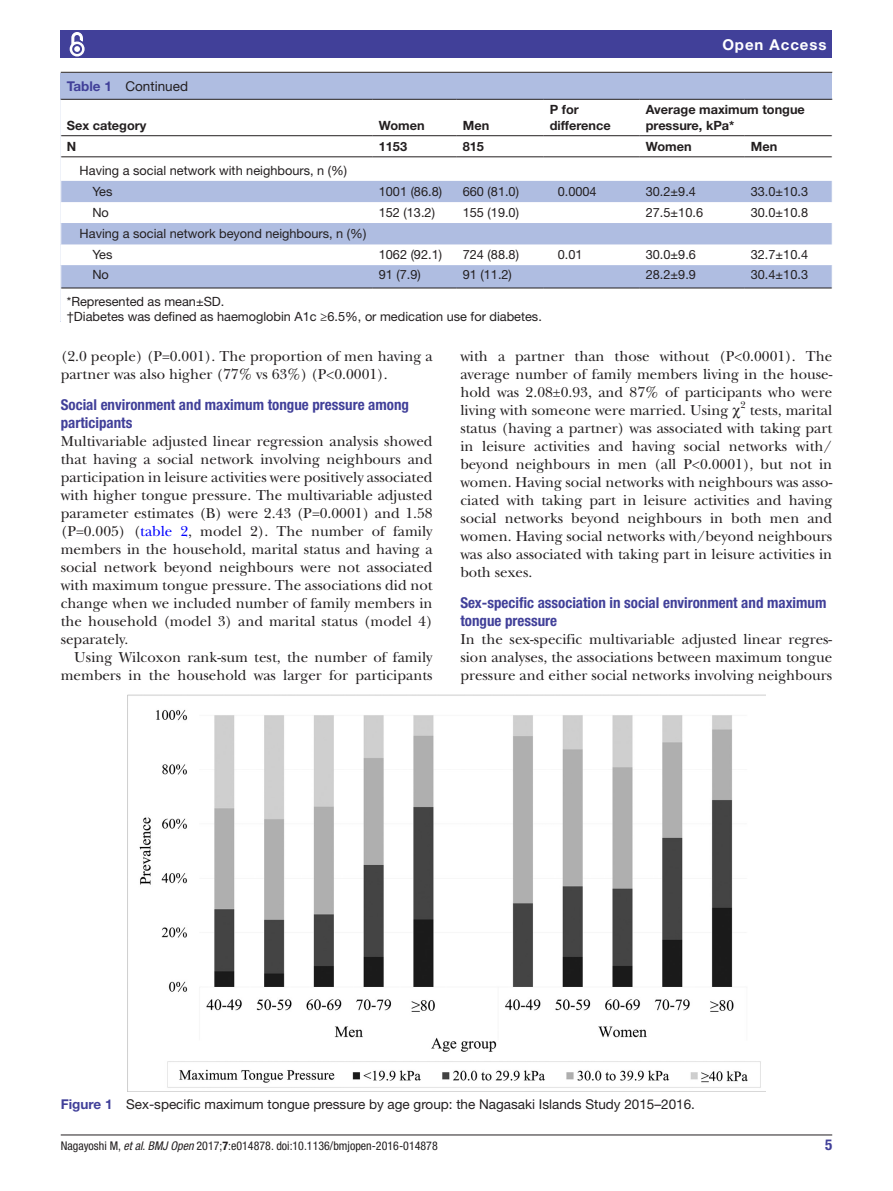
<style>
.page{position:relative;width:893px;height:1191px;background:#fff}
.page>*{position:absolute;margin:0;border:0;box-sizing:border-box;transform-origin:0 0}
.t1{font:15px/18px "New Baskerville";color:#231f20;text-align:justify}
.t2{font:700 condensed 15px/18px "Helvetica Neue LT Std";color:#414099}
.t3{font:700 15px "Helvetica Neue LT Std";letter-spacing:.065em;color:#fff}
.t4{font:13.5px "Helvetica Neue LT Std";color:#231f20}
.t5{font:12.75px/21.1px "Helvetica Neue LT Std";color:#231f20}
.t6{font:700 12.75px/15.3px "Helvetica Neue LT Std";color:#231f20}
.t7{font:condensed 12px "Helvetica Neue LT Std";color:#231f20}
.t8{font:9.9px "New Baskerville";color:#231f20}
.s1{font-weight:700;color:#414099}
.s2{color:#00f}
.s3{font-style:italic}
.s4{font-weight:700}
</style>
<div class="page">
<hr style="left:61px;top:1134px;width:771px;height:1px;background:#231f20">
<div style="left:61px;top:31px;width:771px;height:27px;background:#414099"></div>
<svg style="left:69px;top:32px;width:16px;height:25px"></svg>
<div style="left:61px;top:91px;width:771px;height:230px;background:#afbde1"></div>
<div style="left:61px;top:100px;width:771px;height:221px;background:#fff"></div>
<svg style="left:61px;top:181px;width:771px;height:107px"></svg>
<hr style="left:61px;top:99px;width:312px;height:1px;background:#231f20">
<hr style="left:373px;top:99px;width:84px;height:1px;background:#231f20">
<hr style="left:457px;top:99px;width:87px;height:1px;background:#231f20">
<hr style="left:544px;top:99px;width:96px;height:1px;background:#231f20">
<hr style="left:640px;top:99px;width:105px;height:1px;background:#231f20">
<hr style="left:745px;top:99px;width:87px;height:1px;background:#231f20">
<hr style="left:61px;top:135px;width:312px;height:1px;background:#231f20">
<hr style="left:61px;top:156px;width:312px;height:1px;background:#231f20">
<hr style="left:373px;top:135px;width:84px;height:1px;background:#231f20">
<hr style="left:373px;top:156px;width:84px;height:1px;background:#231f20">
<hr style="left:457px;top:135px;width:87px;height:1px;background:#231f20">
<hr style="left:457px;top:156px;width:87px;height:1px;background:#231f20">
<hr style="left:544px;top:135px;width:96px;height:1px;background:#231f20">
<hr style="left:544px;top:156px;width:96px;height:1px;background:#231f20">
<hr style="left:640px;top:135px;width:105px;height:1px;background:#231f20">
<hr style="left:640px;top:156px;width:105px;height:1px;background:#231f20">
<hr style="left:745px;top:135px;width:87px;height:1px;background:#231f20">
<hr style="left:745px;top:156px;width:87px;height:1px;background:#231f20">
<hr style="left:373px;top:288px;width:84px;height:1px;background:#231f20">
<hr style="left:457px;top:288px;width:87px;height:1px;background:#231f20">
<hr style="left:544px;top:288px;width:96px;height:1px;background:#231f20">
<hr style="left:640px;top:288px;width:105px;height:1px;background:#231f20">
<hr style="left:61px;top:288px;width:312px;height:1px;background:#231f20">
<hr style="left:745px;top:288px;width:87px;height:1px;background:#231f20">
<svg style="left:60px;top:136px;width:1px;height:152px"></svg>
<hr style="left:61px;top:305px;width:771px;height:2px;background:#fff">
<div style="left:61px;top:73px;width:771px;height:18px;background:#afbde1"></div>
<hr style="left:61px;top:72px;width:771px;height:1px;background:#231f20">
<img style="left:127px;top:694px;width:638px;height:397px">
<p class="t4" style="left:67px;top:78px;width:123px"><span class="s1">Table 1</span> Continued</p>
<p class="t6" style="left:67px;top:117px;width:81px">Sex category</p>
<p class="t6" style="left:379px;top:117px;width:47px">Women</p>
<p class="t6" style="left:463px;top:117px;width:28px">Men</p>
<p class="t3" style="left:722px;top:35px;width:106px">Open Access</p>
<p class="t6" style="left:550px;top:102px;width:62px">P for difference</p>
<p class="t6" style="left:646px;top:102px;width:161px">Average maximum tongue pressure, kPa*</p>
<p class="t6" style="left:67px;top:138px;width:11px">N</p>
<p class="t6" style="left:379px;top:138px;width:30px">1153</p>
<p class="t6" style="left:463px;top:138px;width:23px">815</p>
<p class="t6" style="left:646px;top:138px;width:47px">Women</p>
<p class="t6" style="left:751px;top:138px;width:28px">Men</p>
<p class="t5" style="left:92px;top:160px;width:256px;text-indent:-13px">Having a social network with neighbours, n (%)<br>Yes</p>
<p class="t5" style="left:379px;top:181px;width:65px">1001 (86.8)</p>
<p class="t5" style="left:463px;top:181px;width:58px">660 (81.0)</p>
<p class="t5" style="left:558px;top:181px;width:40px">0.0004</p>
<p class="t5" style="left:646px;top:181px;width:52px">30.2±9.4</p>
<p class="t5" style="left:751px;top:181px;width:59px">33.0±10.3</p>
<p class="t5" style="left:92px;top:202px;width:18px">No</p>
<p class="t5" style="left:379px;top:202px;width:58px">152 (13.2)</p>
<p class="t5" style="left:463px;top:202px;width:58px">155 (19.0)</p>
<p class="t5" style="left:646px;top:202px;width:59px">27.5±10.6</p>
<p class="t5" style="left:751px;top:202px;width:59px">30.0±10.8</p>
<p class="t5" style="left:92px;top:223px;width:275px;text-indent:-13px">Having a social network beyond neighbours, n (%)<br>Yes</p>
<p class="t5" style="left:379px;top:244px;width:65px">1062 (92.1)</p>
<p class="t5" style="left:463px;top:244px;width:58px">724 (88.8)</p>
<p class="t5" style="left:558px;top:244px;width:26px">0.01</p>
<p class="t5" style="left:646px;top:244px;width:52px">30.0±9.6</p>
<p class="t5" style="left:751px;top:244px;width:59px">32.7±10.4</p>
<p class="t5" style="left:92px;top:264px;width:18px">No</p>
<p class="t5" style="left:379px;top:264px;width:44px">91 (7.9)</p>
<p class="t5" style="left:463px;top:264px;width:51px">91 (11.2)</p>
<p class="t5" style="left:646px;top:264px;width:52px">28.2±9.9</p>
<p class="t5" style="left:751px;top:264px;width:59px">30.4±10.3</p>
<p class="t5" style="left:67px;top:294px;width:476px;line-height:15.3px">*Represented as mean±SD.<br>†Diabetes was defined as haemoglobin A1c ≥6.5%, or medication use for diabetes.</p>
<p class="t1" style="left:61px;top:347px;width:373px">(2.0 people) (P=0.001). The proportion of men having a partner was also higher (77% vs 63%) (P&lt;0.0001).</p>
<p class="t2" style="left:61px;top:396px;width:350px">Social environment and maximum tongue pressure among participants</p>
<p class="t1" style="left:61px;top:432px;width:373px">Multivariable adjusted linear regression analysis showed that having a social network involving neighbours and participation in leisure activities were positively associated with higher tongue pressure. The multivariable adjusted parameter estimates (B) were 2.43 (P=0.0001) and 1.58 (P=0.005) (<span class="s2">table 2</span>, model 2). The number of family members in the household, marital status and having a social network beyond neighbours were not associated with maximum tongue pressure. The associations did not change when we included number of family members in the household (model 3) and marital status (model 4) separately.</p>
<p class="t1" style="left:61px;top:648px;width:373px;text-align:right">Using Wilcoxon rank-sum test, the number of family members in the household was larger for participants</p>
<p class="t1" style="left:460px;top:347px;width:373px">with a partner than those without (P&lt;0.0001). The average number of family members living in the house&shy;hold was 2.08±0.93, and 87% of participants who were living with someone were married. Using</p>
<p class="t8" style="left:741px;top:399px;width:7px">2</p>
<p class="t1" style="left:460px;top:401px;width:373px;text-indent:289px">tests, marital status (having a partner) was associated with taking part in leisure activities and having social networks with/ beyond neighbours in men (all P&lt;0.0001), but not in women. Having social networks with neighbours was asso&shy;ciated with taking part in leisure activities and having social networks beyond neighbours in both men and women. Having social networks with/beyond neighbours was also associated with taking part in leisure activities in both sexes.</p>
<p class="t2" style="left:460px;top:594px;width:368px">Sex-specific association in social environment and maximum tongue pressure</p>
<p class="t1" style="left:460px;top:630px;width:373px">In the sex-specific multivariable adjusted linear regres&shy;sion analyses, the associations between maximum tongue pressure and either social networks involving neighbours</p>
<p class="t4" style="left:61px;top:1096px;width:636px"><span class="s1">Figure 1</span> Sex-specific maximum tongue pressure by age group: the Nagasaki Islands Study 2015–2016.</p>
<p class="t7" style="left:61px;top:1138px;width:379px">Nagayoshi M, <span class="s3">et al</span>. <span class="s3">BMJ Open</span> 2017;<span class="s4">7</span>:e014878. doi:10.1136/bmjopen-2016-014878</p>
<p class="t2" style="left:825px;top:1135px;width:9px">5</p>
</div>
